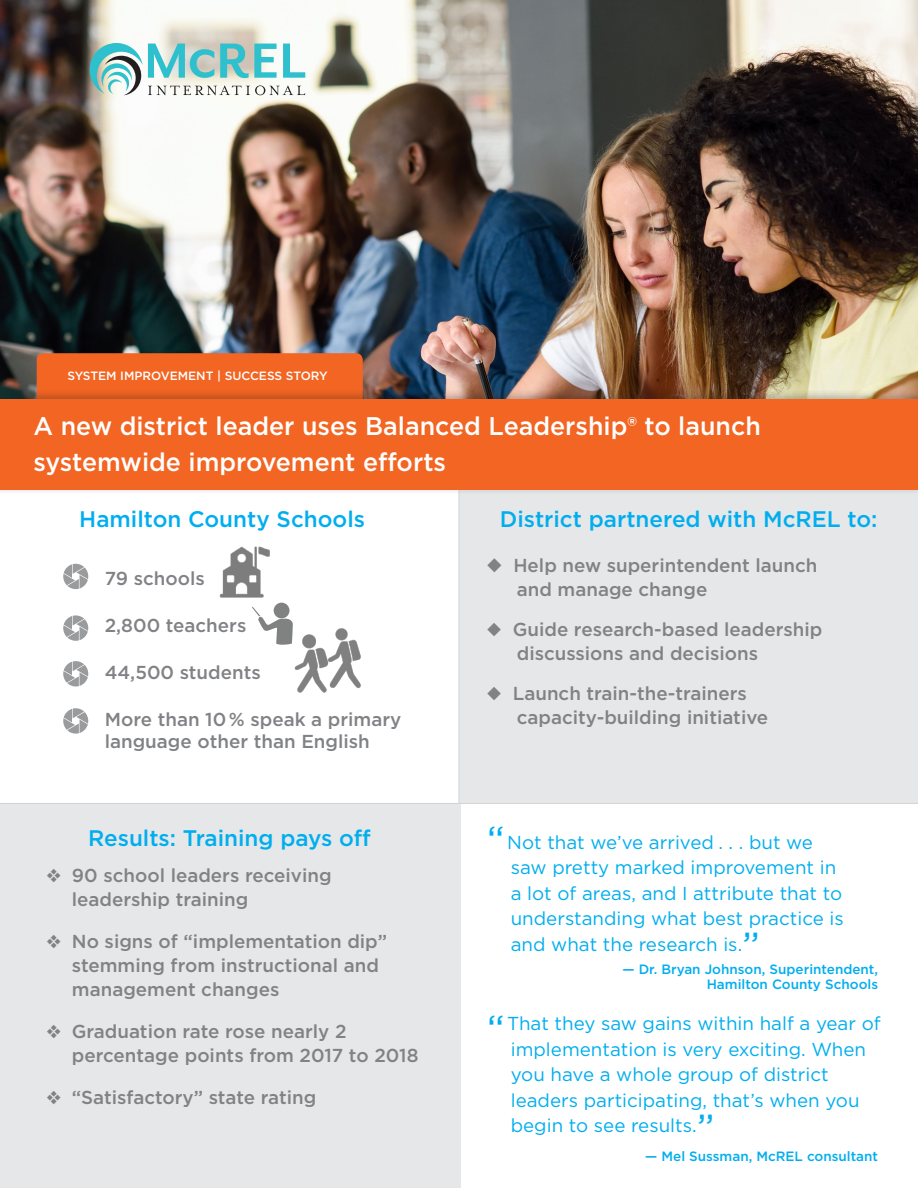
<style>
.page{position:relative;width:918px;height:1188px;background:#fff}
.page>*{position:absolute;margin:0;border:0;box-sizing:border-box;transform-origin:0 0}
.t1{font:500 25.5px/36px "Gotham";color:#fff}
.t2{font:500 22.5px "Gotham";color:#00aeef}
.t3{font:500 18.75px/24px "Gotham";color:#808285}
.t4{font:18.75px/25.5px "Gotham";color:#00aeef}
.t5{font:500 13.5px/15px "Gotham";color:#00aeef;text-align:right}
.t6{font:500 12px "Gotham";color:#fff}
.s1{font-size:40.5px}
</style>
<div class="page">
<div style="left:459px;top:488px;width:459px;height:316px;background:#e6e7e8"></div>
<hr style="left:459px;top:441px;width:1px;height:747px;background:#d1d3d4">
<div style="left:0;top:804px;width:460px;height:384px;background:#e6e7e8"></div>
<img style="left:0;top:0;width:918px;height:388px">
<div style="left:37px;top:353px;width:326px;height:52px;background:#f26522;border-radius:7px"></div>
<div style="left:0;top:388px;width:918px;height:107px;background:#231f20;opacity:.31"></div>
<div style="left:0;top:400px;width:918px;height:90px;background:#f26522"></div>
<svg style="left:63px;top:564px;width:25px;height:25px"></svg>
<svg style="left:63px;top:615px;width:25px;height:26px"></svg>
<svg style="left:63px;top:661px;width:25px;height:25px"></svg>
<svg style="left:63px;top:708px;width:25px;height:26px"></svg>
<svg style="left:89px;top:43px;width:216px;height:52px"></svg>
<hr style="left:0;top:803px;width:918px;height:1px;background:#d1d3d4">
<img style="left:219px;top:546px;width:51px;height:51px">
<div style="left:274px;top:603px;width:16px;height:15px;background:#808181;border-radius:50%"></div>
<svg style="left:252px;top:607px;width:41px;height:38px"></svg>
<img style="left:295px;top:628px;width:66px;height:64px">
<p class="t6" style="left:67px;top:368px;width:262px">SYSTEM IMPROVEMENT | SUCCESS STORY</p>
<h1 class="t1" style="left:33px;top:408px;width:729px">A new district leader uses Balanced Leadership® to launch systemwide improvement efforts</h1>
<p class="t2" style="left:79px;top:504px;width:287px">Hamilton County Schools</p>
<p class="t2" style="left:500px;top:504px;width:379px">District partnered with McREL to:</p>
<p class="t3" style="left:105px;top:566px;width:102px">79 schools</p>
<p class="t3" style="left:105px;top:613px;width:143px">2,800 teachers</p>
<p class="t3" style="left:105px;top:660px;width:158px">44,500 students</p>
<p class="t3" style="left:105px;top:708px;width:298px;line-height:22.5px">More than 10% speak a primary language other than English</p>
<p class="t2" style="left:88px;top:823px;width:284px">Results: Training pays off</p>
<p class="t3" style="left:72px;top:863px;width:261px;text-indent:-26px">❖ 90 school leaders receiving leadership training</p>
<p class="t3" style="left:72px;top:929px;width:317px;text-indent:-26px">❖ No signs of “implementation dip” stemming from instructional and management changes</p>
<p class="t3" style="left:72px;top:1019px;width:348px;text-indent:-26px">❖ Graduation rate rose nearly 2 percentage points from 2017 to 2018</p>
<p class="t3" style="left:46px;top:1085px;width:271px">❖ “Satisfactory” state rating</p>
<p class="t3" style="left:517px;top:553px;width:302px;text-indent:-30px">◆ Help new superintendent launch and manage change</p>
<p class="t3" style="left:517px;top:617px;width:307px;text-indent:-30px">◆ Guide research-based leadership discussions and decisions</p>
<p class="t3" style="left:517px;top:681px;width:253px;text-indent:-30px">◆ Launch train-the-trainers capacity-building initiative</p>
<p class="t4" style="left:511px;top:829px;width:335px;text-indent:-24px"><span class="s1">“</span>Not that we’ve arrived . . . but we saw pretty marked improvement in a lot of areas, and I attribute that to understanding what best practice is and what the research is.<span class="s1">”</span></p>
<p class="t5" style="left:623px;top:961px;width:257px">— Dr. Bryan Johnson, Superintendent,<br>Hamilton County Schools</p>
<p class="t4" style="left:511px;top:1011px;width:371px;text-indent:-24px"><span class="s1">“</span>That they saw gains within half a year of implementation is very exciting. When you have a whole group of district leaders participating, that’s when you begin to see results.<span class="s1">”</span></p>
<p class="t5" style="left:645px;top:1148px;width:234px">— Mel Sussman, McREL consultant</p>
</div>
